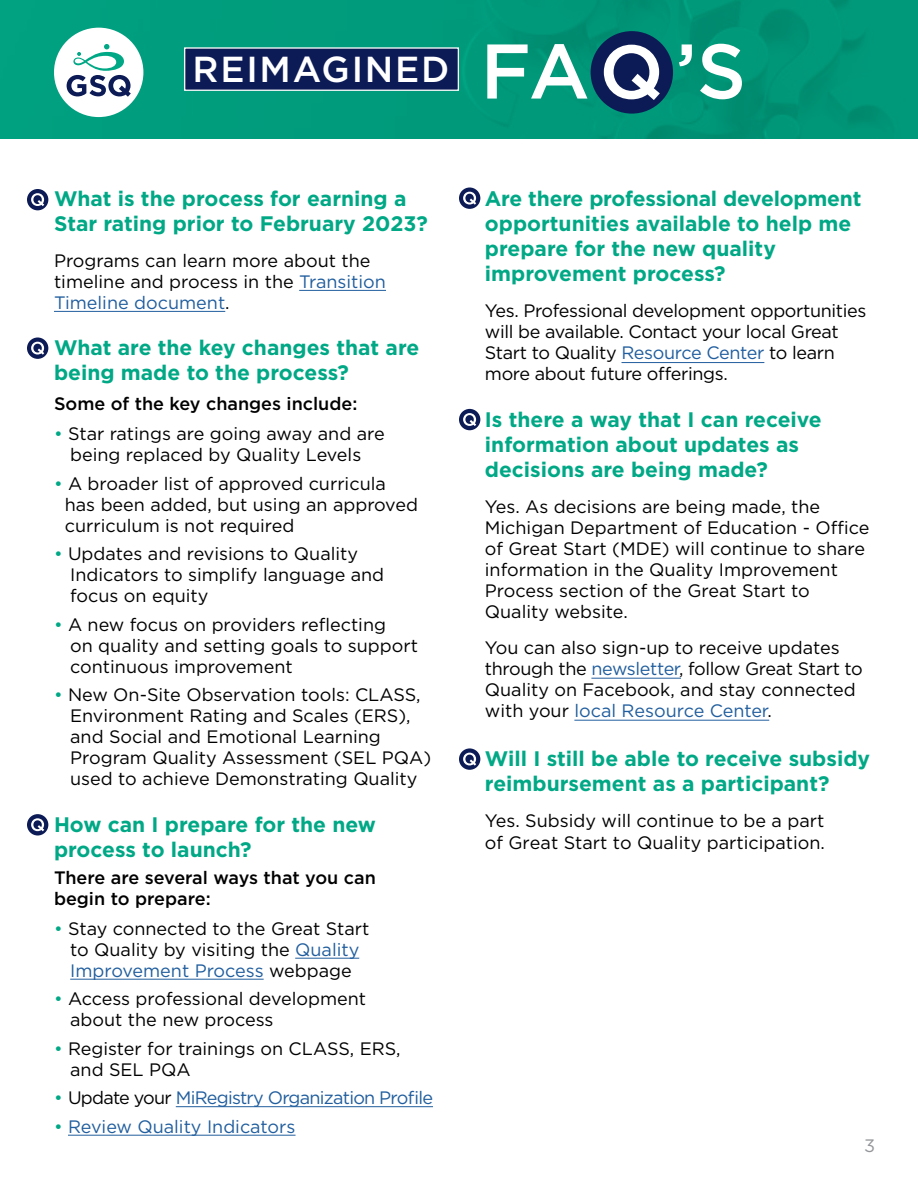
<style>
.page{position:relative;width:918px;height:1188px;background:#fff}
.page>*{position:absolute;margin:0;border:0;box-sizing:border-box;transform-origin:0 0}
.t1{font:500 36.15px "Gotham";letter-spacing:.05em;color:#fff}
.t2{font:700 21px/25.2px "Gotham";color:#00a886}
.t3{font:18px/21px "Gotham";color:#000}
.t4{font:18px/21px "Gotham";letter-spacing:-.02em;color:#000}
.t5{font:500 18px/21px "Gotham";color:#000}
.t6{font:18px "Gotham";letter-spacing:-.04em;color:#215e9e}
.t7{font:18px "Gotham";color:#215e9e}
.t8{font:18px "Gotham";color:#939598}
.s1{font-size:77.25px}
.s2{color:#215e9e}
.s3{color:#00a886}
.s4{color:#000}
</style>
<div class="page">
<hr style="left:295px;top:958px;width:64px;height:1px;background:#215e9e">
<hr style="left:299px;top:290px;width:87px;height:1px;background:#215e9e">
<hr style="left:54px;top:311px;width:171px;height:1px;background:#215e9e">
<hr style="left:70px;top:979px;width:194px;height:1px;background:#215e9e">
<hr style="left:176px;top:1106px;width:257px;height:1px;background:#215e9e">
<hr style="left:68px;top:1135px;width:228px;height:1px;background:#215e9e">
<hr style="left:622px;top:362px;width:142px;height:1px;background:#215e9e">
<hr style="left:591px;top:678px;width:90px;height:1px;background:#215e9e">
<hr style="left:574px;top:720px;width:195px;height:1px;background:#215e9e">
<div style="left:0;top:0;width:918px;height:138px;background:linear-gradient(to right,#01a180,#009275)"></div>
<div style="left:54px;top:28px;width:89px;height:89px;background:#fff;border-radius:50%"></div>
<svg style="left:67px;top:44px;width:64px;height:53px"></svg>
<div style="left:591px;top:31px;width:82px;height:83px;background:#0c1b55;border-radius:50%"></div>
<svg style="left:604px;top:45px;width:56px;height:55px"></svg>
<div style="left:184px;top:47px;width:275px;height:44px;background:#0c1b55;border:1px solid #fff"></div>
<div style="left:27px;top:189px;width:21px;height:21px;background:#0c1b55;border-radius:50%"></div>
<svg style="left:31px;top:193px;width:13px;height:13px"></svg>
<div style="left:27px;top:338px;width:21px;height:21px;background:#0c1b55;border-radius:50%"></div>
<svg style="left:31px;top:342px;width:13px;height:13px"></svg>
<svg style="left:27px;top:814px;width:21px;height:22px"></svg>
<svg style="left:31px;top:818px;width:13px;height:13px"></svg>
<div style="left:459px;top:188px;width:21px;height:21px;background:#0c1b55;border-radius:50%"></div>
<svg style="left:463px;top:192px;width:13px;height:13px"></svg>
<div style="left:459px;top:409px;width:21px;height:21px;background:#0c1b55;border-radius:50%"></div>
<svg style="left:463px;top:413px;width:13px;height:13px"></svg>
<svg style="left:459px;top:748px;width:21px;height:22px"></svg>
<svg style="left:463px;top:753px;width:13px;height:13px"></svg>
<h1 class="t1" style="left:192px;top:45px;width:555px">REIMAGINED <span class="s1">FA ’S</span></h1>
<p class="t2" style="left:54px;top:186px;width:375px">What is the process for earning a<br>Star rating prior to February 2023?</p>
<p class="t3" style="left:54px;top:250px;width:334px">Programs can learn more about the timeline and process in the <span class="s2">Transition<br>Timeline document</span>.</p>
<p class="t2" style="left:54px;top:335px;width:367px">What are the key changes that are being made to the process?</p>
<p class="t5" style="left:54px;top:393px;width:305px">Some of the key changes include:</p>
<p class="t3" style="left:54px;top:423px;width:332px;text-align:center"><span class="s3">•</span> Star ratings are going away and are being replaced by Quality Levels</p>
<p class="t3" style="left:65px;top:473px;width:355px;text-indent:-11px"><span class="s3">•</span> A broader list of approved curricula has been added, but using an approved curriculum is not required</p>
<p class="t3" style="left:70px;top:543px;width:315px;text-indent:-16px"><span class="s3">•</span> Updates and revisions to Quality<br>Indicators to simplify language and focus on equity</p>
<p class="t3" style="left:70px;top:614px;width:349px;text-indent:-16px"><span class="s3">•</span> A new focus on providers refecting<br>on quality and setting goals to support continuous improvement</p>
<p class="t3" style="left:70px;top:684px;width:363px;text-indent:-16px"><span class="s3">•</span> New On-Site Observation tools: CLASS, Environment Rating and Scales (ERS), and Social and Emotional Learning Program Quality Assessment (SEL PQA) used to achieve Demonstrating Quality</p>
<p class="t2" style="left:54px;top:811px;width:323px">How can I prepare for the new process to launch?</p>
<p class="t5" style="left:54px;top:867px;width:323px">There are several ways that you can begin to prepare:</p>
<p class="t3" style="left:54px;top:918px;width:317px;text-align:center"><span class="s3">•</span> Stay connected to the Great Start to Quality by visiting the <span class="s2">Quality<br>Improvement Process</span> webpage</p>
<p class="t3" style="left:70px;top:988px;width:297px;text-indent:-16px"><span class="s3">•</span> Access professional development about the new process</p>
<p class="t3" style="left:70px;top:1038px;width:332px;text-indent:-16px"><span class="s3">•</span> Register for trainings on CLASS, ERS, and SEL PQA</p>
<p class="t6" style="left:54px;top:1086px;width:381px"><span class="s3">•</span> <span class="s4">Update your</span> MiRegistry Organization Profle</p>
<p class="t7" style="left:54px;top:1115px;width:243px"><span class="s3">•</span> Review Quality Indicators</p>
<p class="t2" style="left:485px;top:186px;width:378px">Are there professional development opportunities available to help me prepare for the new quality improvement process?</p>
<p class="t4" style="left:485px;top:300px;width:383px">Yes. Professional development opportunities will be available. Contact your local Great Start to Quality <span class="s2">Resource Center</span> to learn more about future oferings.</p>
<p class="t2" style="left:485px;top:406px;width:338px">Is there a way that I can receive information about updates as decisions are being made?</p>
<p class="t3" style="left:485px;top:496px;width:386px">Yes. As decisions are being made, the Michigan Department of Education - Ofce of Great Start (MDE) will continue to share information in the Quality Improvement Process section of the Great Start to Quality website.</p>
<p class="t3" style="left:485px;top:637px;width:379px">You can also sign-up to receive updates through the <span class="s2">newsletter</span>, follow Great Start to Quality on Facebook, and stay connected with your <span class="s2">local Resource Center</span>.</p>
<p class="t2" style="left:485px;top:746px;width:387px">Will I still be able to receive subsidy reimbursement as a participant?</p>
<p class="t3" style="left:485px;top:810px;width:342px;line-height:21.6px">Yes. Subsidy will continue to be a part of Great Start to Quality participation.</p>
<p class="t8" style="left:864px;top:1134px;width:13px">3</p>
</div>
